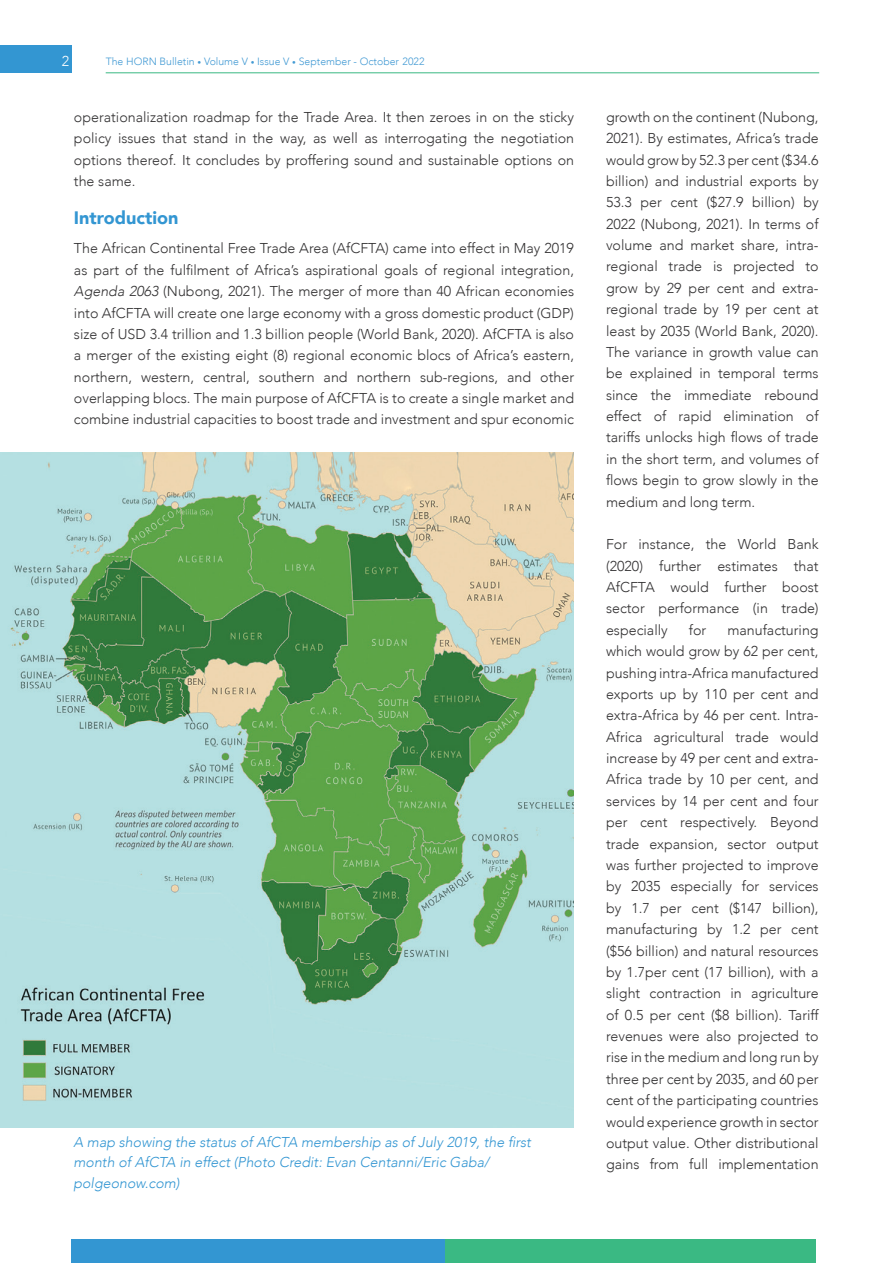
<style>
.page{position:relative;width:893px;height:1263px;background:#fff}
.page>*{position:absolute;margin:0;border:0;box-sizing:border-box;transform-origin:0 0}
.Sub_head{font:900 18px "Avenir";color:#3396d2}
.Body_text{font:300 14.25px/21.3px "Avenir";color:#333233;text-align:justify}
.Paragraph_1{font:300 14.25px/21.3px "Avenir";color:#333233;text-align:justify}
.Captions{font:italic 300 14.25px/20.2px "Avenir";color:#3396d2}
.t1{font:300 14.25px "Avenir";color:#fff}
.t2{font:300 10.5px "Avenir";color:#429ad4}
.s1{font-size:7.5px}
.s2{font-style:italic}
</style>
<div class="page">
<div style="left:0;top:46px;width:72px;height:27px;background:#3396d2"></div>
<div style="left:71px;top:1239px;width:374px;height:24px;background:#3396d2"></div>
<div style="left:445px;top:1239px;width:371px;height:24px;background:#3ab983"></div>
<hr style="left:106px;top:72px;width:713px;height:1px;background:#3ab983">
<img style="left:0;top:452px;width:573px;height:675px">
<p class="t1" style="left:62px;top:52px;width:9px">2</p>
<p class="t2" style="left:106px;top:55px;width:320px">The HORN Bulletin <span class="s1">•</span> Volume V <span class="s1">•</span> Issue V <span class="s1">•</span> September - October 2022</p>
<p class="Paragraph_1" style="left:74px;top:106px;width:502px">operationalization roadmap for the Trade Area. It then zeroes in on the sticky policy issues that stand in the way, as well as interrogating the negotiation options thereof. It concludes by proffering sound and sustainable options on the same.</p>
<p class="Sub_head" style="left:74px;top:202px;width:106px">Introduction</p>
<p class="Body_text" style="left:74px;top:238px;width:502px">The African Continental Free Trade Area (AfCFTA) came into effect in May 2019 as part of the fulfilment of Africa’s aspirational goals of regional integration, <span class="s2">Agenda 2063</span> (Nubong, 2021). The merger of more than 40 African economies into AfCFTA will create one large economy with a gross domestic product (GDP) size of USD 3.4 trillion and 1.3 billion people (World Bank, 2020). AfCFTA is also a merger of the existing eight (8) regional economic blocs of Africa’s eastern, northern, western, central, southern and northern sub-regions, and other overlapping blocs. The main purpose of AfCFTA is to create a single market and combine industrial capacities to boost trade and investment and spur economic</p>
<p class="Captions" style="left:73px;top:1132px;width:459px">A map showing the status of AfCTA membership as of July 2019, the first month of AfCTA in effect (Photo Credit: Evan Centanni/Eric Gaba/ polgeonow.com)</p>
<p class="Body_text" style="left:606px;top:106px;width:214px">growth on the continent (Nubong, 2021). By estimates, Africa’s trade would grow by 52.3 per cent ($34.6 billion) and industrial exports by 53.3 per cent ($27.9 billion) by 2022 (Nubong, 2021). In terms of volume and market share, intra&shy;regional trade is projected to grow by 29 per cent and extra&shy;regional trade by 19 per cent at least by 2035 (World Bank, 2020).<br>The variance in growth value can be explained in temporal terms since the immediate rebound effect of rapid elimination of tariffs unlocks high flows of trade in the short term, and volumes of flows begin to grow slowly in the medium and long term.</p>
<p class="Body_text" style="left:606px;top:534px;width:214px">For instance, the World Bank (2020) further estimates that AfCFTA would further boost sector performance (in trade) especially</p>
<p class="Body_text" style="left:606px;top:619px;width:214px;text-indent:121px">manufacturing which would grow by 62 per cent, pushing intra-Africa manufactured exports up by 110 per cent and extra-Africa by 46 per cent. Intra-Africa agricultural trade would increase by 49 per cent and extra-Africa trade by 10 per cent, and services by 14 per cent and four per cent respectively. Beyond trade expansion, sector output was further projected to improve by 2035 especially for services by 1.7 per cent ($147 billion), manufacturing by 1.2 per cent ($56 billion) and natural resources by 1.7per cent (17 billion), with a slight contraction in agriculture of 0.5 per cent ($8 billion). Tariff revenues were also projected to rise in the medium and long run by three per cent by 2035, and 60 per cent of the participating countries would experience growth in sector output value. Other distributional gains from full implementation</p>
<p class="Body_text" style="left:689px;top:619px;width:19px">for</p>
</div>
